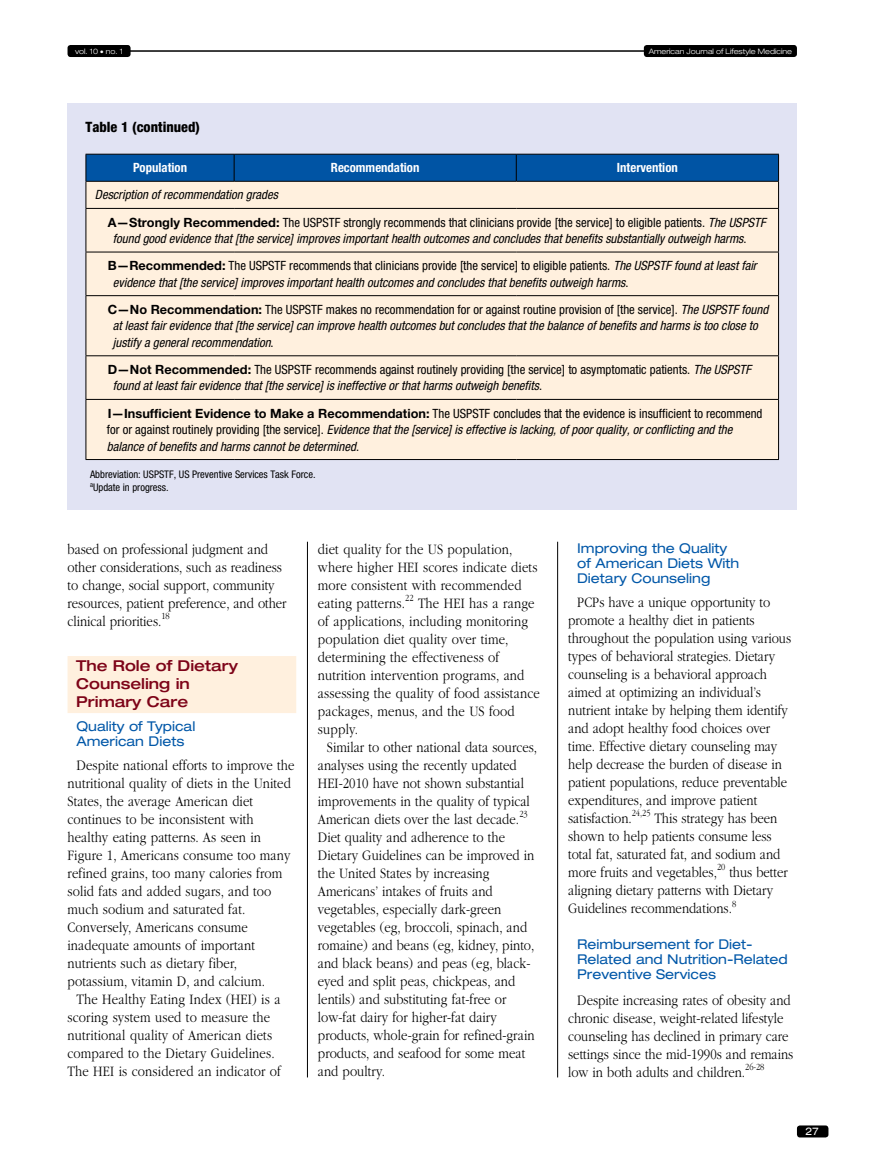
<style>
.page{position:relative;width:878px;height:1175px;background:#fff}
.page>*{position:absolute;margin:0;border:0;box-sizing:border-box;transform-origin:0 0}
.t1{font:300 15px/18px "ITC Garamond Std";letter-spacing:.005em;color:#000;scale:.85 1}
.t2{font:500 expanded 15px/18px "Helvetica Neue LT Std";color:#7d0318}
.t3{font:800 condensed 14.25px "Helvetica Neue LT Std";color:#000}
.t4{font:expanded 13.5px/15px "Helvetica Neue LT Std";color:#0057a8}
.t5{font:italic condensed 12.75px/16.5px "Helvetica Neue LT Std";color:#000}
.t6{font:condensed 12.75px/27.2px "Helvetica Neue LT Std";color:#000}
.t7{font:700 condensed 12.75px "Helvetica Neue LT Std";color:#fff}
.t8{font:condensed 10.5px/13.5px "Helvetica Neue LT Std";color:#000}
.t9{font:expanded 10.5px "Helvetica Neue LT Std";color:#fff}
.t10{font:300 9.75px "ITC Garamond Std";color:#000;scale:.85 1}
.t11{font:300 expanded 7.5px "Helvetica Neue LT Std";color:#fff}
.s1{font-style:italic}
.s2{font-weight:700;font-stretch:normal}
.s3{font-style:normal}
.s4{font-weight:700;font-style:normal;font-stretch:normal}
</style>
<div class="page">
<div style="left:796px;top:1125px;width:32px;height:12px;background:#000;border-radius:3px"></div>
<hr style="left:129px;top:50px;width:516px;height:2px;background:#000">
<div style="left:68px;top:45px;width:62px;height:12px;background:#000;border-radius:3px"></div>
<div style="left:644px;top:45px;width:152px;height:12px;background:#000;border-radius:3px"></div>
<hr style="left:557px;top:542px;width:1px;height:535px;background:#000">
<hr style="left:307px;top:542px;width:1px;height:535px;background:#000">
<div style="left:68px;top:656px;width:228px;height:57px;background:#fff0de"></div>
<div style="left:68px;top:136px;width:728px;height:373px;background:#e1e3f3"></div>
<div style="left:87px;top:209px;width:691px;height:250px;background:#fff0de"></div>
<hr style="left:778px;top:209px;width:1px;height:43px;background:#000">
<hr style="left:778px;top:252px;width:1px;height:43px;background:#000">
<hr style="left:778px;top:296px;width:1px;height:59px;background:#000">
<hr style="left:778px;top:356px;width:1px;height:43px;background:#000">
<hr style="left:778px;top:400px;width:1px;height:59px;background:#000">
<svg style="left:86px;top:154px;width:693px;height:54px;background:#7a9bb9"></svg>
<hr style="left:86px;top:208px;width:148px;height:1px;background:#000">
<hr style="left:86px;top:209px;width:1px;height:43px;background:#000">
<hr style="left:234px;top:208px;width:282px;height:1px;background:#000">
<hr style="left:516px;top:208px;width:262px;height:1px;background:#000">
<hr style="left:86px;top:252px;width:148px;height:1px;background:#000">
<hr style="left:86px;top:252px;width:1px;height:43px;background:#000">
<hr style="left:234px;top:252px;width:282px;height:1px;background:#000">
<hr style="left:516px;top:252px;width:262px;height:1px;background:#000">
<hr style="left:86px;top:295px;width:148px;height:1px;background:#000">
<hr style="left:86px;top:296px;width:1px;height:59px;background:#000">
<hr style="left:234px;top:295px;width:282px;height:1px;background:#000">
<hr style="left:516px;top:295px;width:262px;height:1px;background:#000">
<hr style="left:86px;top:355px;width:148px;height:1px;background:#000">
<hr style="left:86px;top:356px;width:1px;height:43px;background:#000">
<hr style="left:234px;top:355px;width:282px;height:1px;background:#000">
<hr style="left:516px;top:355px;width:262px;height:1px;background:#000">
<hr style="left:86px;top:399px;width:148px;height:1px;background:#000">
<hr style="left:86px;top:400px;width:1px;height:59px;background:#000">
<hr style="left:234px;top:399px;width:282px;height:1px;background:#000">
<hr style="left:516px;top:399px;width:262px;height:1px;background:#000">
<hr style="left:86px;top:459px;width:148px;height:1px;background:#000">
<hr style="left:234px;top:459px;width:282px;height:1px;background:#000">
<hr style="left:516px;top:459px;width:262px;height:1px;background:#000">
<div style="left:68px;top:104px;width:728px;height:46px;background:#e1e3f3"></div>
<p class="t11" style="left:75px;top:47px;width:49px">vol. 10 • no. 1</p>
<p class="t11" style="left:648px;top:47px;width:145px">American Journal of Lifestyle Medicine</p>
<p class="t3" style="left:86px;top:118px;width:116px">Table 1 (continued)</p>
<p class="t7" style="left:133px;top:160px;width:56px">Population</p>
<p class="t7" style="left:331px;top:160px;width:90px">Recommendation</p>
<p class="t7" style="left:617px;top:160px;width:62px">Intervention</p>
<p class="t6" style="left:108px;top:181px;width:659px;text-indent:-13px"><span class="s1">Description of recommendation grades<br></span><span class="s2">A—Strongly Recommended:</span> The USPSTF strongly recommends that clinicians provide [the service] to eligible patients. <span class="s1">The USPSTF</span></p>
<p class="t5" style="left:108px;top:225px;width:650px;line-height:27.2px;text-align:center">found good evidence that [the service] improves important health outcomes and concludes that benefits substantially outweigh harms<span class="s3">.<br></span><span class="s4">B—Recommended:</span> <span class="s3">The USPSTF recommends that clinicians provide [the service] to eligible patients.</span> The USPSTF found at least fair</p>
<p class="t5" style="left:108px;top:269px;width:662px;line-height:27.2px;text-indent:5px">evidence that [the service] improves important health outcomes and concludes that benefits outweigh harms<span class="s3">.<br></span><span class="s4">C—No Recommendation:</span> <span class="s3">The USPSTF makes no recommendation for or against routine provision of [the service].</span> The USPSTF found</p>
<p class="t5" style="left:113px;top:318px;width:646px">at least fair evidence that [the service] can improve health outcomes but concludes that the balance of benefits and harms is too close to justify a general recommendation<span class="s3">.</span></p>
<p class="t5" style="left:113px;top:361px;width:639px;text-indent:-5px"><span class="s4">D—Not Recommended:</span> <span class="s3">The USPSTF recommends against routinely providing [the service] to asymptomatic patients.</span> The USPSTF found at least fair evidence that [the service] is ineffective or that harms outweigh benefits<span class="s3">.</span></p>
<p class="t5" style="left:107px;top:405px;width:657px"><span class="s4">I—Insufficient Evidence to Make a Recommendation:</span> <span class="s3">The USPSTF concludes that the evidence is insufficient to recommend for or against routinely providing [the service].</span> Evidence that the [service] is effective is lacking, of poor quality, or conflicting and the balance of benefits and harms cannot be determined<span class="s3">.</span></p>
<p class="t8" style="left:90px;top:467px;width:227px">Abbreviation: USPSTF, US Preventive Services Task Force. <sup>a</sup>Update in progress.</p>
<p class="t1" style="left:68px;top:540px;width:259px">based on professional judgment and other considerations, such as readiness to change, social support, community resources, patient preference, and other clinical priorities.</p>
<p class="t10" style="left:161px;top:611px;width:11px">18</p>
<p class="t2" style="left:76px;top:656px;width:163px">The Role of Dietary<br>Counseling in<br>Primary Care</p>
<p class="t4" style="left:76px;top:718px;width:120px">Quality of Typical<br>American Diets</p>
<p class="t1" style="left:67px;top:756px;width:268px;text-indent:9px">Despite national efforts to improve the nutritional quality of diets in the United States, the average American diet continues to be inconsistent with healthy eating patterns. As seen in Figure 1, Americans consume too many refined grains, too many calories from solid fats and added sugars, and too much sodium and saturated fat.<br>Conversely, Americans consume inadequate amounts of important nutrients such as dietary fiber, potassium, vitamin D, and calcium.</p>
<p class="t1" style="left:67px;top:990px;width:253px;text-indent:9px">The Healthy Eating Index (HEI) is a scoring system used to measure the nutritional quality of American diets compared to the Dietary Guidelines.<br>The HEI is considered an indicator of</p>
<p class="t1" style="left:318px;top:540px;width:260px">diet quality for the US population, where higher HEI scores indicate diets more consistent with recommended eating patterns.</p>
<p class="t10" style="left:405px;top:593px;width:11px">22</p>
<p class="t1" style="left:318px;top:594px;width:262px;text-indent:100px">The HEI has a range of applications, including monitoring population diet quality over time, determining the effectiveness of nutrition intervention programs, and assessing the quality of food assistance packages, menus, and the US food supply.</p>
<p class="t1" style="left:318px;top:738px;width:259px;text-indent:9px">Similar to other national data sources, analyses using the recently updated HEI-2010 have not shown substantial improvements in the quality of typical American diets over the last decade.<sup>23<br></sup>Diet quality and adherence to the Dietary Guidelines can be improved in the United States by increasing Americans’ intakes of fruits and vegetables, especially dark-green vegetables (eg, broccoli, spinach, and romaine) and beans (eg, kidney, pinto, and black beans) and peas (eg, black&shy;eyed and split peas, chickpeas, and lentils) and substituting fat-free or low-fat dairy for higher-fat dairy products, whole-grain for refined-grain products, and seafood for some meat and poultry.</p>
<p class="t4" style="left:577px;top:540px;width:164px">Improving the Quality of American Diets With<br>Dietary Counseling</p>
<p class="t1" style="left:568px;top:593px;width:264px;text-indent:9px">PCPs have a unique opportunity to promote a healthy diet in patients throughout the population using various types of behavioral strategies. Dietary counseling is a behavioral approach aimed at optimizing an individual’s nutrient intake by helping them identify and adopt healthy food choices over time. Effective dietary counseling may help decrease the burden of disease in patient populations, reduce preventable expenditures, and improve patient satisfaction.<sup>24,25</sup> This strategy has been shown to help patients consume less total fat, saturated fat, and sodium and more fruits and vegetables,</p>
<p class="t10" style="left:717px;top:862px;width:11px">20</p>
<p class="t1" style="left:568px;top:863px;width:260px;text-indent:161px">thus better aligning dietary patterns with Dietary<br>Guidelines recommendations.</p>
<p class="t10" style="left:732px;top:898px;width:6px">8</p>
<p class="t4" style="left:577px;top:936px;width:212px">Reimbursement for Diet-<br>Related and Nutrition-Related<br>Preventive Services</p>
<p class="t1" style="left:568px;top:991px;width:266px;text-indent:9px">Despite increasing rates of obesity and chronic disease, weight-related lifestyle counseling has declined in primary care settings since the mid-1990s and remains low in both adults and children.</p>
<p class="t10" style="left:745px;top:1061px;width:24px">26-28</p>
<p class="t9" style="left:805px;top:1125px;width:15px">27</p>
</div>
